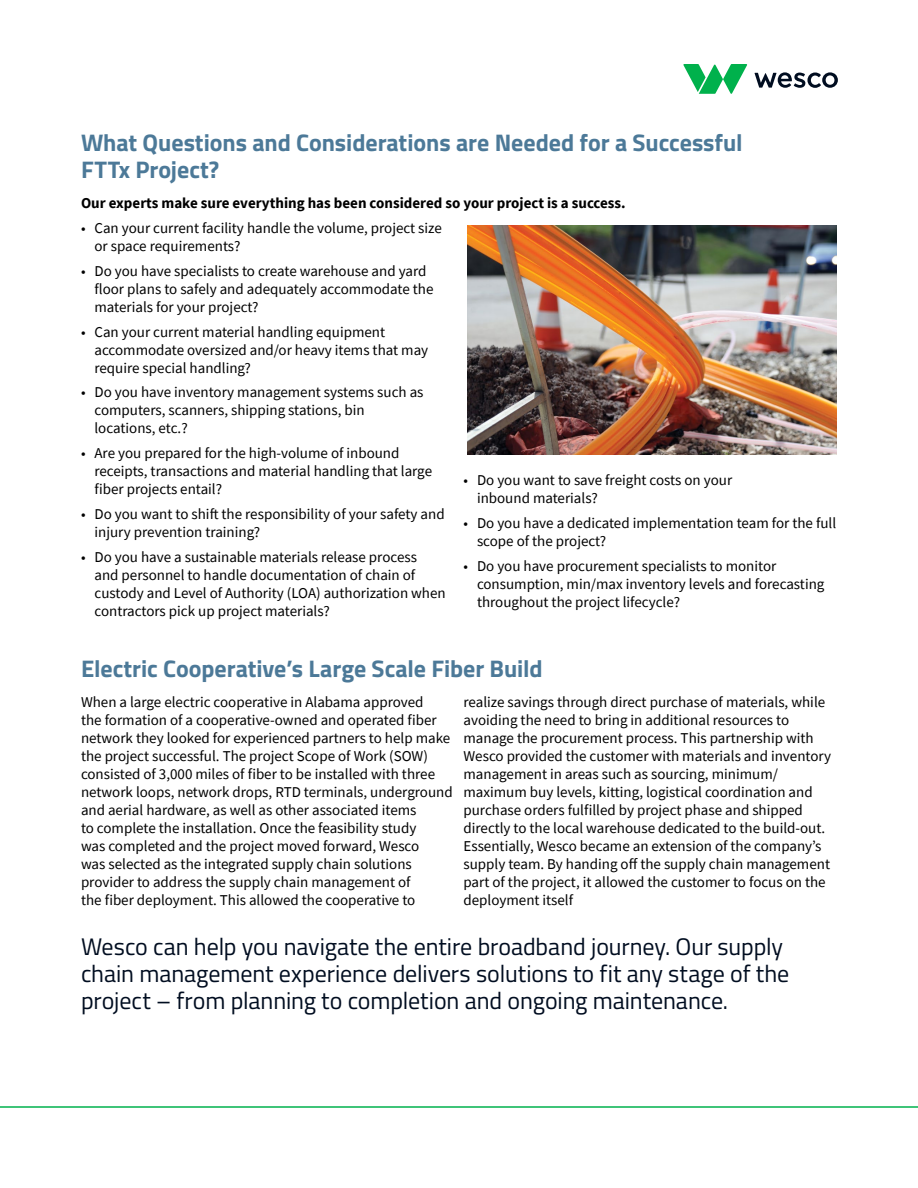
<style>
.page{position:relative;width:918px;height:1188px;background:#fff}
.page>*{position:absolute;margin:0;border:0;box-sizing:border-box;transform-origin:0 0}
.t1{font:24px/27px "Titillium Web";letter-spacing:-.005em;color:#000d20}
.t2{font:700 24px/27px "Titillium Web";letter-spacing:-.005em;color:#4c7998}
.t3{font:15px/18px "Source Sans Pro";color:#000}
.t4{font:700 15px "Source Sans Pro";color:#000}
</style>
<div class="page">
<svg style="left:683px;top:64px;width:64px;height:30px"></svg>
<svg style="left:755px;top:72px;width:83px;height:16px"></svg>
<img style="left:468px;top:226px;width:369px;height:229px">
<h1 class="t2" style="left:81px;top:128px;width:663px">What Questions and Considerations are Needed for a Successful<br>FTTx Project?</h1>
<p class="t4" style="left:81px;top:193px;width:546px">Our experts make sure everything has been considered so your project is a success.</p>
<p class="t3" style="left:94px;top:219px;width:349px;text-indent:-14px">• Can your current facility handle the volume, project size or space requirements?</p>
<p class="t3" style="left:94px;top:262px;width:340px;text-indent:-14px">• Do you have specialists to create warehouse and yard floor plans to safely and adequately accommodate the materials for your project?</p>
<p class="t3" style="left:94px;top:323px;width:335px;text-indent:-14px">• Can your current material handling equipment accommodate oversized and/or heavy items that may require special handling?</p>
<p class="t3" style="left:94px;top:383px;width:331px;text-indent:-14px">• Do you have inventory management systems such as computers, scanners, shipping stations, bin locations, etc.?</p>
<p class="t3" style="left:94px;top:444px;width:339px;text-indent:-14px">• Are you prepared for the high-volume of inbound receipts, transactions and material handling that large fiber projects entail?</p>
<p class="t3" style="left:94px;top:505px;width:352px;text-indent:-14px">• Do you want to shift the responsibility of your safety and injury prevention training?</p>
<p class="t3" style="left:94px;top:548px;width:353px;text-indent:-14px">• Do you have a sustainable materials release process<br>and personnel to handle documentation of chain of custody and Level of Authority (LOA) authorization when contractors pick up project materials?</p>
<p class="t3" style="left:477px;top:471px;width:257px;text-indent:-14px">• Do you want to save freight costs on your inbound materials?</p>
<p class="t3" style="left:477px;top:514px;width:361px;text-indent:-14px">• Do you have a dedicated implementation team for the full scope of the project?</p>
<p class="t3" style="left:477px;top:557px;width:349px;text-indent:-14px">• Do you have procurement specialists to monitor consumption, min/max inventory levels and forecasting throughout the project lifecycle?</p>
<h1 class="t2" style="left:81px;top:654px;width:463px">Electric Cooperative’s Large Scale Fiber Build</h1>
<p class="t3" style="left:81px;top:693px;width:373px">When a large electric cooperative in Alabama approved<br>the formation of a cooperative-owned and operated fiber network they looked for experienced partners to help make the project successful. The project Scope of Work (SOW) consisted of 3,000 miles of fiber to be installed with three network loops, network drops, RTD terminals, underground and aerial hardware, as well as other associated items<br>to complete the installation. Once the feasibility study<br>was completed and the project moved forward, Wesco<br>was selected as the integrated supply chain solutions provider to address the supply chain management of<br>the fiber deployment. This allowed the cooperative to</p>
<p class="t3" style="left:464px;top:693px;width:369px">realize savings through direct purchase of materials, while avoiding the need to bring in additional resources to manage the procurement process. This partnership with Wesco provided the customer with materials and inventory management in areas such as sourcing, minimum/ maximum buy levels, kitting, logistical coordination and purchase orders fulfilled by project phase and shipped directly to the local warehouse dedicated to the build-out.<br>Essentially, Wesco became an extension of the company’s supply team. By handing off the supply chain management part of the project, it allowed the customer to focus on the deployment itself</p>
<h1 class="t1" style="left:81px;top:932px;width:710px">Wesco can help you navigate the entire broadband journey. Our supply chain management experience delivers solutions to fit any stage of the project – from planning to completion and ongoing maintenance.</h1>
</div>
